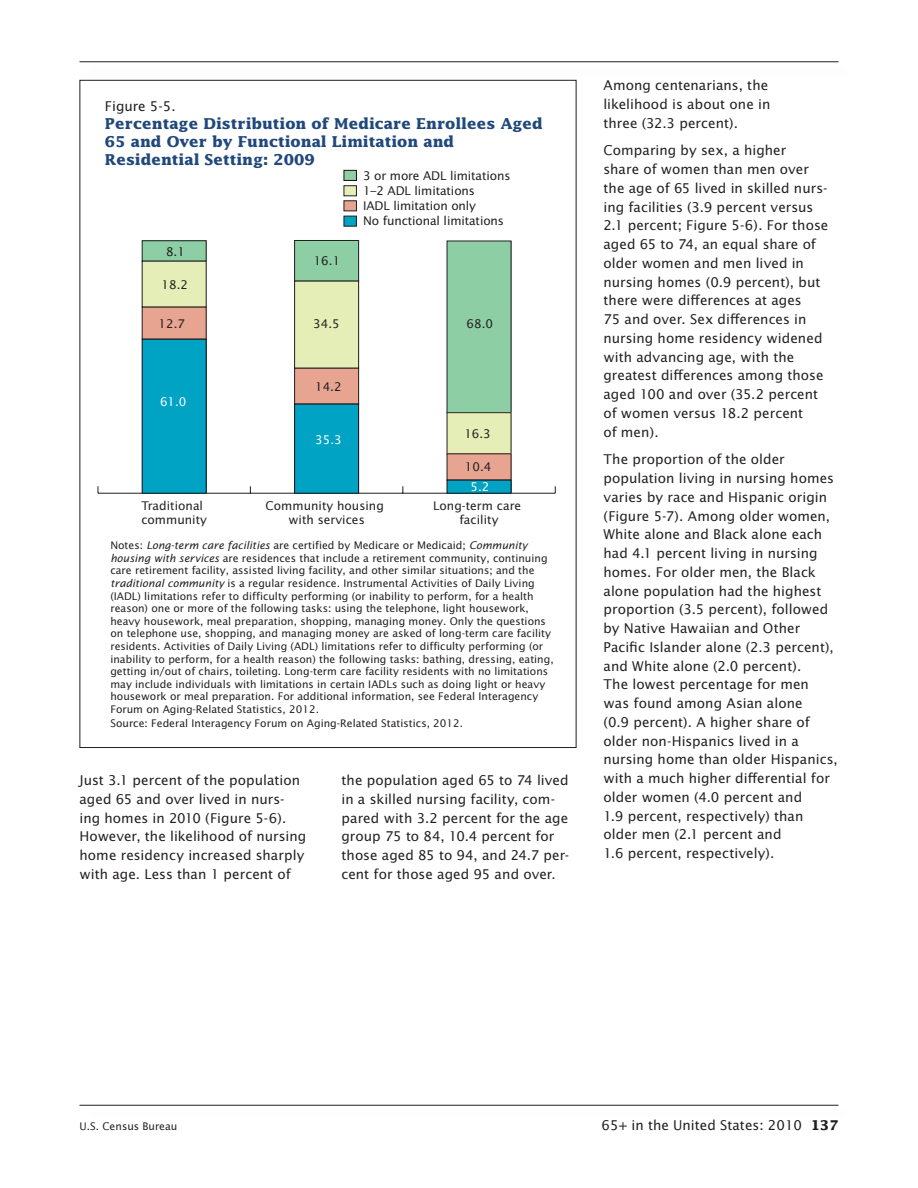
<style>
.page{position:relative;width:918px;height:1188px;background:#fff}
.page>*{position:absolute;margin:0;border:0;box-sizing:border-box;transform-origin:0 0}
.t1{font:700 15px/18px "Lucida";color:#20487b}
.body_text{font:13.5px/18.8px "Lucida Sans";color:#231f20}
.t2{font:12px/14.4px "Lucida Sans";letter-spacing:-.01em;color:#231f20;text-align:center}
.t3{font:12px "Lucida Sans";color:#fff}
.t4{font:10.5px/12.6px "Lucida Sans";color:#231f20}
.s1{font-style:italic}
.s2{font-family:"Lucida";font-weight:700}
</style>
<div class="page">
<hr style="left:80px;top:1105px;width:758px;height:1px;background:#231f20">
<hr style="left:80px;top:61px;width:758px;height:1px;background:#231f20">
<hr style="left:98px;top:493px;width:457px;height:1px;background:#231f20">
<div style="left:142px;top:241px;width:64px;height:20px;background:#8dcea5"></div>
<div style="left:142px;top:240px;width:65px;height:22px;border:1px solid #231f20"></div>
<div style="left:295px;top:240px;width:64px;height:41px;background:#8dcea5"></div>
<div style="left:294px;top:240px;width:65px;height:42px;border:1px solid #231f20"></div>
<div style="left:447px;top:241px;width:64px;height:172px;background:#8dcea5"></div>
<div style="left:142px;top:261px;width:64px;height:46px;background:#e6eeb8"></div>
<div style="left:295px;top:281px;width:64px;height:87px;background:#e6eeb8"></div>
<div style="left:294px;top:281px;width:65px;height:88px;border:1px solid #231f20"></div>
<div style="left:447px;top:413px;width:64px;height:41px;background:#e6eeb8"></div>
<div style="left:447px;top:412px;width:64px;height:42px;border:1px solid #231f20"></div>
<div style="left:142px;top:307px;width:64px;height:32px;background:#e6a491"></div>
<div style="left:295px;top:368px;width:64px;height:36px;background:#e6a491"></div>
<div style="left:294px;top:368px;width:65px;height:36px;border:1px solid #231f20"></div>
<div style="left:447px;top:454px;width:64px;height:26px;background:#e6a491"></div>
<div style="left:142px;top:339px;width:64px;height:154px;background:#00a3c4"></div>
<div style="left:142px;top:339px;width:65px;height:155px;border:1px solid #260b0c"></div>
<div style="left:295px;top:404px;width:64px;height:89px;background:#00a3c4"></div>
<div style="left:294px;top:404px;width:65px;height:90px;border:1px solid #260b0c"></div>
<div style="left:447px;top:480px;width:64px;height:13px;background:#00a3c4"></div>
<div style="left:447px;top:480px;width:64px;height:14px;border:1px solid #260b0c"></div>
<div style="left:344px;top:185px;width:13px;height:11px;background:#e6eeb8;border:1px solid #231f20"></div>
<div style="left:344px;top:200px;width:13px;height:11px;background:#e6a491;border:1px solid #231f20"></div>
<div style="left:344px;top:216px;width:13px;height:11px;background:#00a3c4"></div>
<div style="left:344px;top:170px;width:13px;height:11px;background:#8dcea5;border:1px solid #260b0c"></div>
<p class="body_text" style="left:105px;top:97px;width:72px">Figure 5-5.</p>
<p class="t1" style="left:105px;top:114px;width:439px">Percentage Distribution of Medicare Enrollees Aged<br>65 and Over by Functional Limitation and<br>Residential Setting: 2009</p>
<p class="t2" style="left:166px;top:244px;width:20px">8.1</p>
<p class="t2" style="left:162px;top:278px;width:28px">18.2</p>
<p class="t2" style="left:159px;top:317px;width:28px">12.7</p>
<p class="t3" style="left:160px;top:395px;width:28px">61.0</p>
<p class="t2" style="left:141px;top:498px;width:67px;text-align:left">Traditional community</p>
<p class="t2" style="left:314px;top:254px;width:28px">16.1</p>
<p class="t2" style="left:363px;top:168px;width:149px;line-height:15px;text-align:left">3 or more ADL limitations<br>1–2 ADL limitations<br>IADL limitation only<br>No functional limitations</p>
<p class="t2" style="left:313px;top:317px;width:28px">34.5</p>
<p class="t2" style="left:467px;top:317px;width:28px">68.0</p>
<p class="t2" style="left:315px;top:379px;width:28px">14.2</p>
<p class="t3" style="left:315px;top:432px;width:28px">35.3</p>
<p class="t2" style="left:266px;top:498px;width:120px">Community housing with services</p>
<p class="t2" style="left:464px;top:427px;width:28px">16.3</p>
<p class="t2" style="left:465px;top:460px;width:28px">10.4</p>
<p class="t3" style="left:471px;top:480px;width:20px">5.2</p>
<p class="t2" style="left:433px;top:498px;width:89px">Long-term care facility</p>
<p class="t4" style="left:110px;top:539px;width:445px">Notes: <span class="s1">Long-term care facilities</span> are certified by Medicare or Medicaid; <span class="s1">Community housing with services</span> are residences that include a retirement community, continuing care retirement facility, assisted living facility, and other similar situations; and the <span class="s1">traditional community</span> is a regular residence. Instrumental Activities of Daily Living (IADL) limitations refer to difficulty performing (or inability to perform, for a health reason) one or more of the following tasks: using the telephone, light housework, heavy housework, meal preparation, shopping, managing money. Only the questions on telephone use, shopping, and managing money are asked of long-term care facility residents. Activities of Daily Living (ADL) limitations refer to difficulty performing (or inability to perform, for a health reason) the following tasks: bathing, dressing, eating, getting in/out of chairs, toileting. Long-term care facility residents with no limitations may include individuals with limitations in certain IADLs such as doing light or heavy housework or meal preparation. For additional information, see Federal Interagency Forum on Aging-Related Statistics, 2012.</p>
<p class="t4" style="left:110px;top:717px;width:354px">Source: Federal Interagency Forum on Aging-Related Statistics, 2012.</p>
<p class="body_text" style="left:80px;top:771px;width:228px">Just 3.1 percent of the population aged 65 and over lived in nurs&shy;ing homes in 2010 (Figure 5-6).<br>However, the likelihood of nursing home residency increased sharply with age. Less than 1 percent of</p>
<p class="body_text" style="left:341px;top:771px;width:229px">the population aged 65 to 74 lived in a skilled nursing facility, com&shy;pared with 3.2 percent for the age group 75 to 84, 10.4 percent for those aged 85 to 94, and 24.7 per&shy;cent for those aged 95 and over.</p>
<p class="body_text" style="left:603px;top:76px;width:168px">Among centenarians, the likelihood is about one in three (32.3 percent).</p>
<p class="body_text" style="left:603px;top:141px;width:226px">Comparing by sex, a higher<br>share of women than men over the age of 65 lived in skilled nurs&shy;ing facilities (3.9 percent versus<br>2.1 percent; Figure 5-6). For those aged 65 to 74, an equal share of older women and men lived in nursing homes (0.9 percent), but there were differences at ages<br>75 and over. Sex differences in nursing home residency widened with advancing age, with the greatest differences among those aged 100 and over (35.2 percent of women versus 18.2 percent<br>of men).</p>
<p class="body_text" style="left:603px;top:450px;width:236px">The proportion of the older population living in nursing homes varies by race and Hispanic origin (Figure 5-7). Among older women,<br>White alone and Black alone each had 4.1 percent living in nursing homes. For older men, the Black alone population had the highest proportion (3.5 percent), followed by Native Hawaiian and Other<br>Pacific Islander alone (2.3 percent), and White alone (2.0 percent).<br>The lowest percentage for men was found among Asian alone<br>(0.9 percent). A higher share of older non-Hispanics lived in a nursing home than older Hispanics, with a much higher differential for older women (4.0 percent and<br>1.9 percent, respectively) than older men (2.1 percent and<br>1.6 percent, respectively).</p>
<p class="t4" style="left:80px;top:1120px;width:99px">U.S. Census Bureau</p>
<p class="body_text" style="left:602px;top:1116px;width:238px">65+ in the United States: 2010 <span class="s2">137</span></p>
</div>
